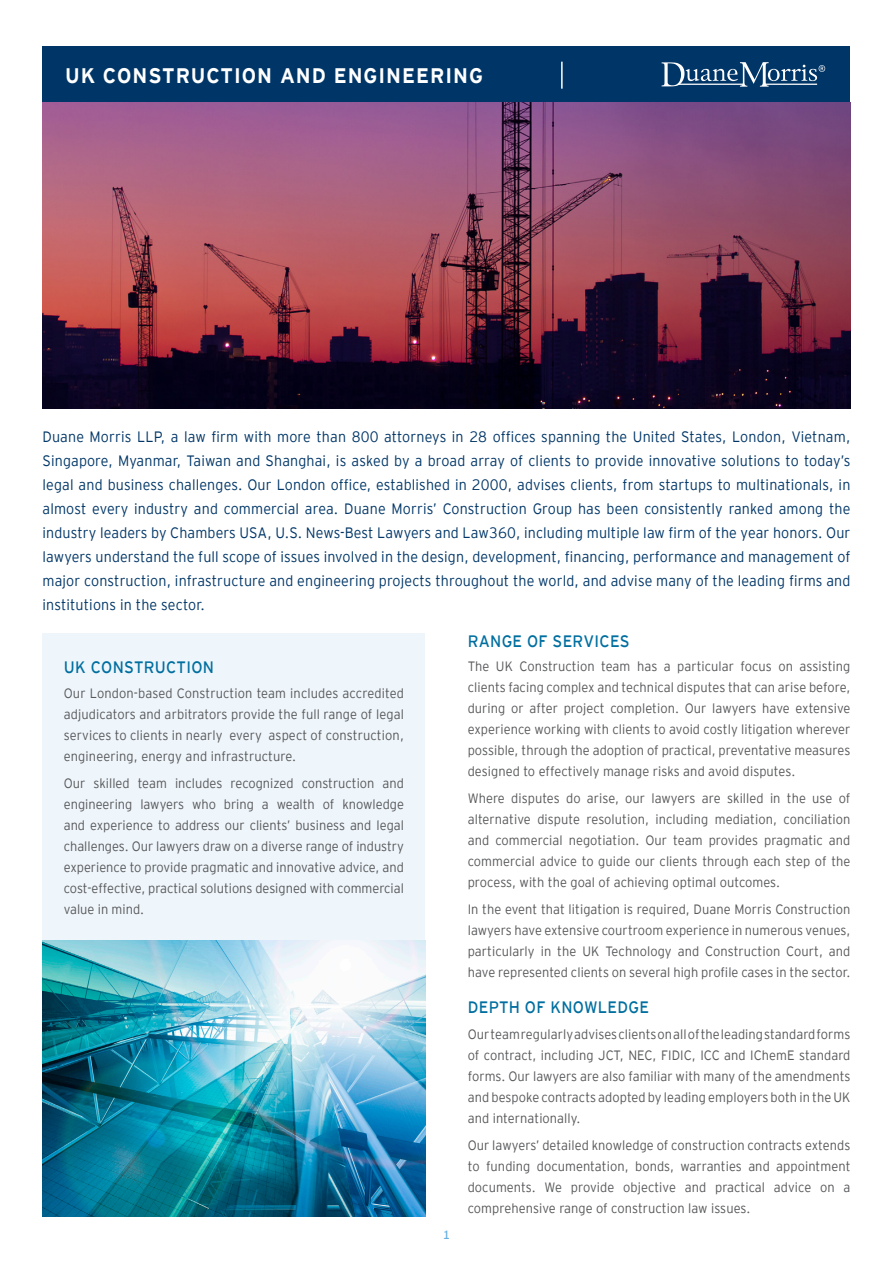
<style>
.page{position:relative;width:893px;height:1263px;background:#fff}
.page>*{position:absolute;margin:0;border:0;box-sizing:border-box;transform-origin:0 0}
.t1{font:700 21px "EY Interstate";letter-spacing:.05em;color:#fff;scale:.95 1}
.EY_Headers{font:16.5px "EY Interstate";letter-spacing:.02em;color:#006fa0;scale:.95 1}
.EY_body{font:300 15px/24px "EY Interstate";letter-spacing:.01em;color:#003667;text-align:justify;scale:.95 1}
.EY_body-2{font:300 13.5px/21px "EY Interstate";letter-spacing:.005em;color:#57585a;text-align:justify;scale:.95 1}
.EY_continued{font:12px "EY Interstate";color:#68b0e1}
</style>
<div class="page">
<img style="left:43px;top:102px;width:807px;height:306px">
<div style="left:43px;top:47px;width:807px;height:55px;background:#003667"></div>
<svg style="left:662px;top:62px;width:163px;height:25px"></svg>
<hr style="left:561px;top:62px;width:2px;height:27px;background:#fff">
<div style="left:43px;top:634px;width:382px;height:306px;background:#eef5fb"></div>
<img style="left:43px;top:940px;width:382px;height:276px">
<p class="t1" style="left:65px;top:60px;width:441px">UK CONSTRUCTION AND ENGINEERING</p>
<p class="EY_body" style="left:43px;top:423px;width:852px">Duane Morris LLP, a law firm with more than 800 attorneys in 28 offices spanning the United States, London, Vietnam, Singapore, Myanmar, Taiwan and Shanghai, is asked by a broad array of clients to provide innovative solutions to today’s legal and business challenges. Our London office, established in 2000, advises clients, from startups to multinationals, in almost every industry and commercial area. Duane Morris’ Construction Group has been consistently ranked among the industry leaders by Chambers USA, U.S. News-Best Lawyers and Law360, including multiple law firm of the year honors. Our lawyers understand the full scope of issues involved in the design, development, financing, performance and management of major construction, infrastructure and engineering projects throughout the world, and advise many of the leading firms and institutions in the sector.</p>
<p class="EY_Headers" style="left:64px;top:655px;width:160px">UK CONSTRUCTION</p>
<p class="EY_body-2" style="left:64px;top:682px;width:360px">Our London-based Construction team includes accredited adjudicators and arbitrators provide the full range of legal services to clients in nearly every aspect of construction, engineering, energy and infrastructure.</p>
<p class="EY_body-2" style="left:64px;top:772px;width:360px">Our skilled team includes recognized construction and engineering lawyers who bring a wealth of knowledge and experience to address our clients’ business and legal challenges. Our lawyers draw on a diverse range of industry experience to provide pragmatic and innovative advice, and cost-effective, practical solutions designed with commercial value in mind.</p>
<p class="EY_continued" style="left:443px;top:1226px;width:9px">1</p>
<p class="EY_Headers" style="left:468px;top:629px;width:172px">RANGE OF SERVICES</p>
<p class="EY_body-2" style="left:468px;top:655px;width:404px">The UK Construction team has a particular focus on assisting clients facing complex and technical disputes that can arise before, during or after project completion. Our lawyers have extensive experience working with clients to avoid costly litigation wherever possible, through the adoption of practical, preventative measures designed to effectively manage risks and avoid disputes.</p>
<p class="EY_body-2" style="left:468px;top:787px;width:404px">Where disputes do arise, our lawyers are skilled in the use of alternative dispute resolution, including mediation, conciliation and commercial negotiation. Our team provides pragmatic and commercial advice to guide our clients through each step of the process, with the goal of achieving optimal outcomes.</p>
<p class="EY_body-2" style="left:468px;top:898px;width:404px">In the event that litigation is required, Duane Morris Construction lawyers have extensive courtroom experience in numerous venues, particularly in the UK Technology and Construction Court, and have represented clients on several high profile cases in the sector.</p>
<p class="EY_Headers" style="left:468px;top:995px;width:192px">DEPTH OF KNOWLEDGE</p>
<p class="EY_body-2" style="left:468px;top:1022px;width:404px">Our team regularly advises clients on all of the leading standard forms of contract, including JCT, NEC, FIDIC, ICC and IChemE standard forms. Our lawyers are also familiar with many of the amendments and bespoke contracts adopted by leading employers both in the UK and internationally.</p>
<p class="EY_body-2" style="left:468px;top:1133px;width:404px">Our lawyers’ detailed knowledge of construction contracts extends to funding documentation, bonds, warranties and appointment documents. We provide objective and practical advice on a comprehensive range of construction law issues.</p>
</div>
